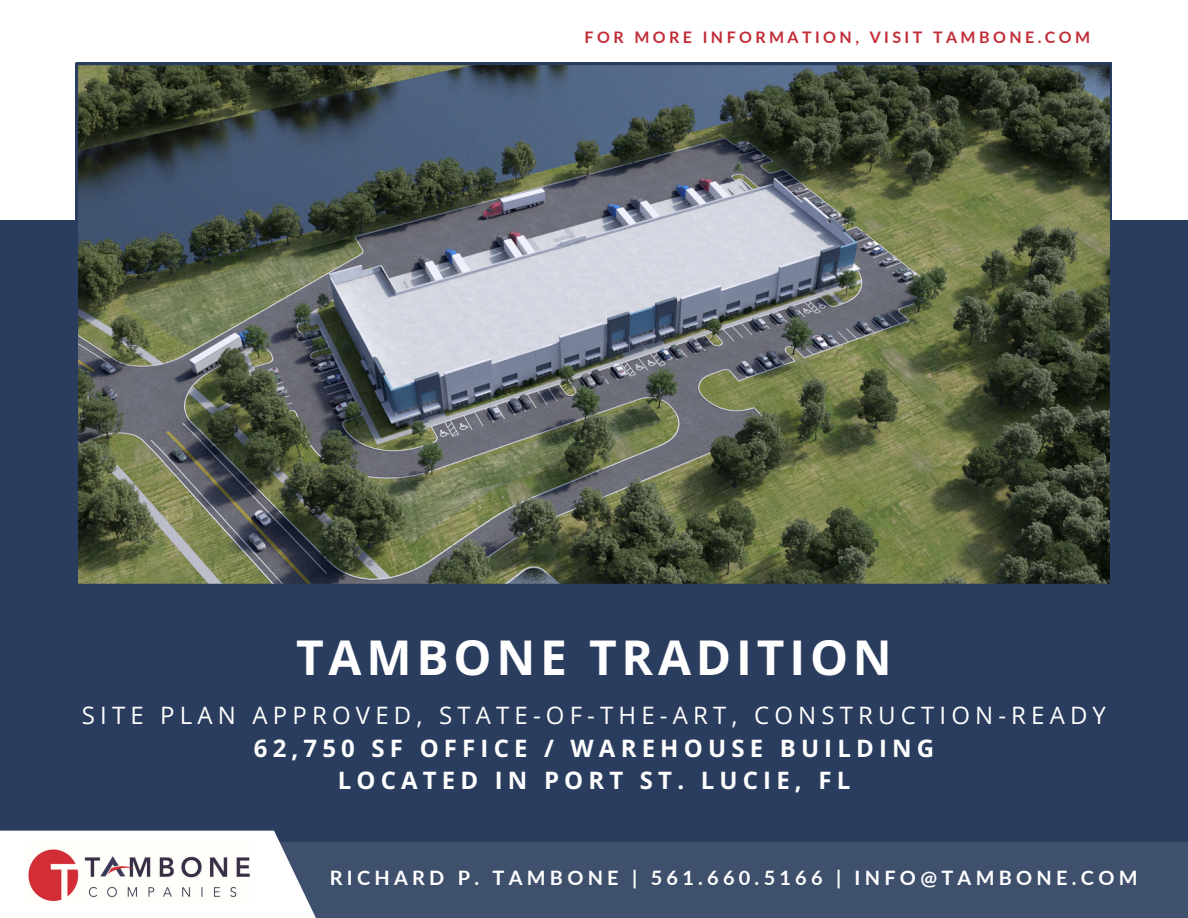
<style>
.page{position:relative;width:1188px;height:918px;background:#fff}
.page>*{position:absolute;margin:0;border:0;box-sizing:border-box;transform-origin:0 0}
.t1{font:700 48px "Open Sans";letter-spacing:.1em;color:#fff}
.t2{font:700 24px/32.7px "Open Sans";letter-spacing:.215em;color:#fff;text-align:center}
.t3{font:700 19.95px "Lato";letter-spacing:.215em;color:#fff}
.t4{font:700 15.9px "Lato";letter-spacing:.215em;color:#c22c37}
.s1{font-weight:400}
</style>
<div class="page">
<div style="left:0;top:221px;width:1188px;height:697px;background:#2b3d5e"></div>
<div style="left:0;top:831px;width:337px;height:87px;background:#fff"></div>
<img style="left:28px;top:849px;width:222px;height:53px">
<div style="left:266px;top:842px;width:922px;height:76px;background:#3f506d"></div>
<svg style="left:76px;top:63px;width:1036px;height:521px;background:#5d655a"></svg>
<h2 class="t4" style="left:585px;top:28px;width:507px">FOR MORE INFORMATION, VISIT TAMBONE.COM</h2>
<h1 class="t1" style="left:296px;top:623px;width:597px">TAMBONE TRADITION</h1>
<p class="t2" style="left:82px;top:698px;width:1026px"><span class="s1">SITE PLAN APPROVED, STATE-OF-THE-ART, CONSTRUCTION-READY<br></span>62,750 SF OFFICE / WAREHOUSE BUILDING<br>LOCATED IN PORT ST. LUCIE, FL</p>
<p class="t3" style="left:330px;top:865px;width:809px">RICHARD P. TAMBONE | 561.660.5166 | INFO@TAMBONE.COM</p>
</div>
